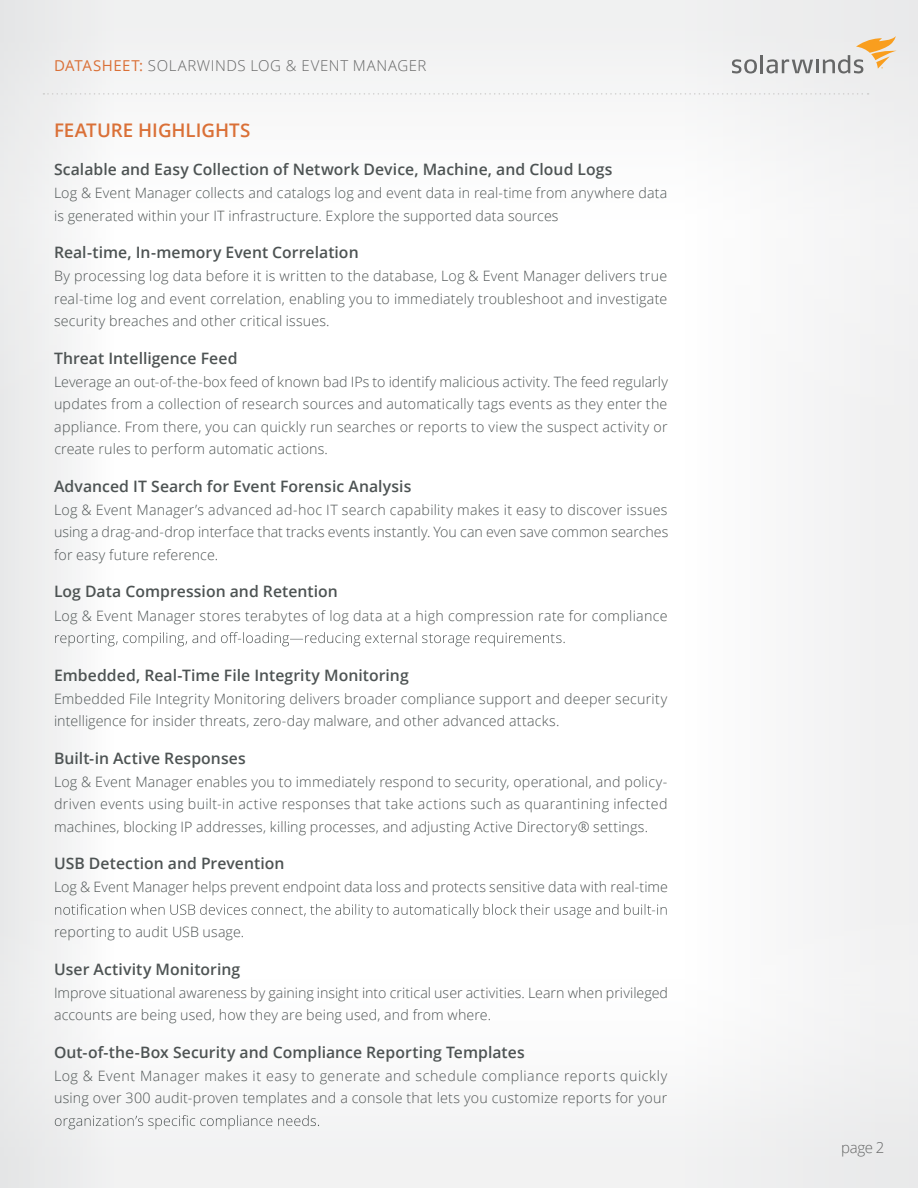
<style>
.page{position:relative;width:918px;height:1188px;background:#fff}
.page>*{position:absolute;margin:0;border:0;box-sizing:border-box;transform-origin:0 0}
.t1{font:600 18.75px "Open Sans";color:#da7037}
.t2{font:600 15.75px "Open Sans";letter-spacing:.005em;color:#4d5353}
.t3{font:300 15px "Open Sans";letter-spacing:.035em;color:#666767}
.t4{font:300 14.25px/22.5px "Open Sans";letter-spacing:.01em;color:#4d5353}
.s1{font-weight:400;color:#da7037}
</style>
<div class="page">
<div style="left:0;top:0;width:918px;height:1188px;background:linear-gradient(to bottom,#f9f9f9,#f9f9f9)"></div>
<svg style="left:43px;top:93px;width:826px;height:2px"></svg>
<svg style="left:732px;top:59px;width:25px;height:14px"></svg>
<hr style="left:760px;top:55px;width:3px;height:18px;background:#666767">
<svg style="left:766px;top:36px;width:131px;height:37px;background:#ded6cb"></svg>
<svg style="left:55px;top:632px;width:510px;height:14px"></svg>
<svg style="left:55px;top:904px;width:612px;height:14px"></svg>
<svg style="left:55px;top:1115px;width:264px;height:14px"></svg>
<p class="t3" style="left:54px;top:56px;width:374px"><span class="s1">DATASHEET:</span> SOLARWINDS LOG &amp; EVENT MANAGER</p>
<h1 class="t1" style="left:54px;top:117px;width:198px">FEATURE HIGHLIGHTS</h1>
<p class="t2" style="left:54px;top:159px;width:560px">Scalable and Easy Collection of Network Device, Machine, and Cloud Logs</p>
<p class="t4" style="left:54px;top:181px;width:615px">Log &amp; Event Manager collects and catalogs log and event data in real-time from anywhere data is generated within your IT infrastructure. Explore the supported data sources</p>
<p class="t2" style="left:54px;top:242px;width:306px">Real-time, In-memory Event Correlation</p>
<p class="t4" style="left:54px;top:264px;width:615px;text-align:justify">By processing log data before it is written to the database, Log &amp; Event Manager delivers true real-time log and event correlation, enabling you to immediately troubleshoot and investigate security breaches and other critical issues.</p>
<p class="t2" style="left:54px;top:347px;width:185px">Threat Intelligence Feed</p>
<p class="t4" style="left:54px;top:370px;width:615px;text-align:justify">Leverage an out-of-the-box feed of known bad IPs to identify malicious activity. The feed regularly updates from a collection of research sources and automatically tags events as they enter the appliance. From there, you can quickly run searches or reports to view the suspect activity or create rules to perform automatic actions.</p>
<p class="t2" style="left:54px;top:475px;width:359px">Advanced IT Search for Event Forensic Analysis</p>
<p class="t4" style="left:54px;top:498px;width:616px;text-align:justify">Log &amp; Event Manager’s advanced ad-hoc IT search capability makes it easy to discover issues using a drag-and-drop interface that tracks events instantly. You can even save common searches for easy future reference.</p>
<p class="t2" style="left:54px;top:581px;width:285px">Log Data Compression and Retention</p>
<p class="t4" style="left:54px;top:604px;width:615px">Log &amp; Event Manager stores terabytes of log data at a high compression rate for compliance</p>
<p class="t2" style="left:54px;top:664px;width:356px">Embedded, Real-Time File Integrity Monitoring</p>
<p class="t4" style="left:54px;top:687px;width:615px">Embedded File Integrity Monitoring delivers broader compliance support and deeper security intelligence for insider threats, zero-day malware, and other advanced attacks.</p>
<p class="t2" style="left:54px;top:747px;width:193px">Built-in Active Responses</p>
<p class="t4" style="left:54px;top:770px;width:615px;text-align:justify">Log &amp; Event Manager enables you to immediately respond to security, operational, and policy&shy;driven events using built-in active responses that take actions such as quarantining infected machines, blocking IP addresses, killing processes, and adjusting Active Directory® settings.</p>
<p class="t2" style="left:54px;top:853px;width:232px">USB Detection and Prevention</p>
<p class="t4" style="left:54px;top:875px;width:616px">Log &amp; Event Manager helps prevent endpoint data loss and protects sensitive data with real-time</p>
<p class="t4" style="left:54px;top:920px;width:192px">reporting to audit USB usage.</p>
<p class="t2" style="left:54px;top:958px;width:188px">User Activity Monitoring</p>
<p class="t4" style="left:54px;top:981px;width:616px">Improve situational awareness by gaining insight into critical user activities. Learn when privileged accounts are being used, how they are being used, and from where.</p>
<p class="t2" style="left:54px;top:1041px;width:472px">Out-of-the-Box Security and Compliance Reporting Templates</p>
<p class="t4" style="left:54px;top:1064px;width:615px">Log &amp; Event Manager makes it easy to generate and schedule compliance reports quickly using over 300 audit-proven templates and a console that lets you customize reports for your</p>
<p class="t3" style="left:841px;top:1137px;width:45px">page 2</p>
</div>
